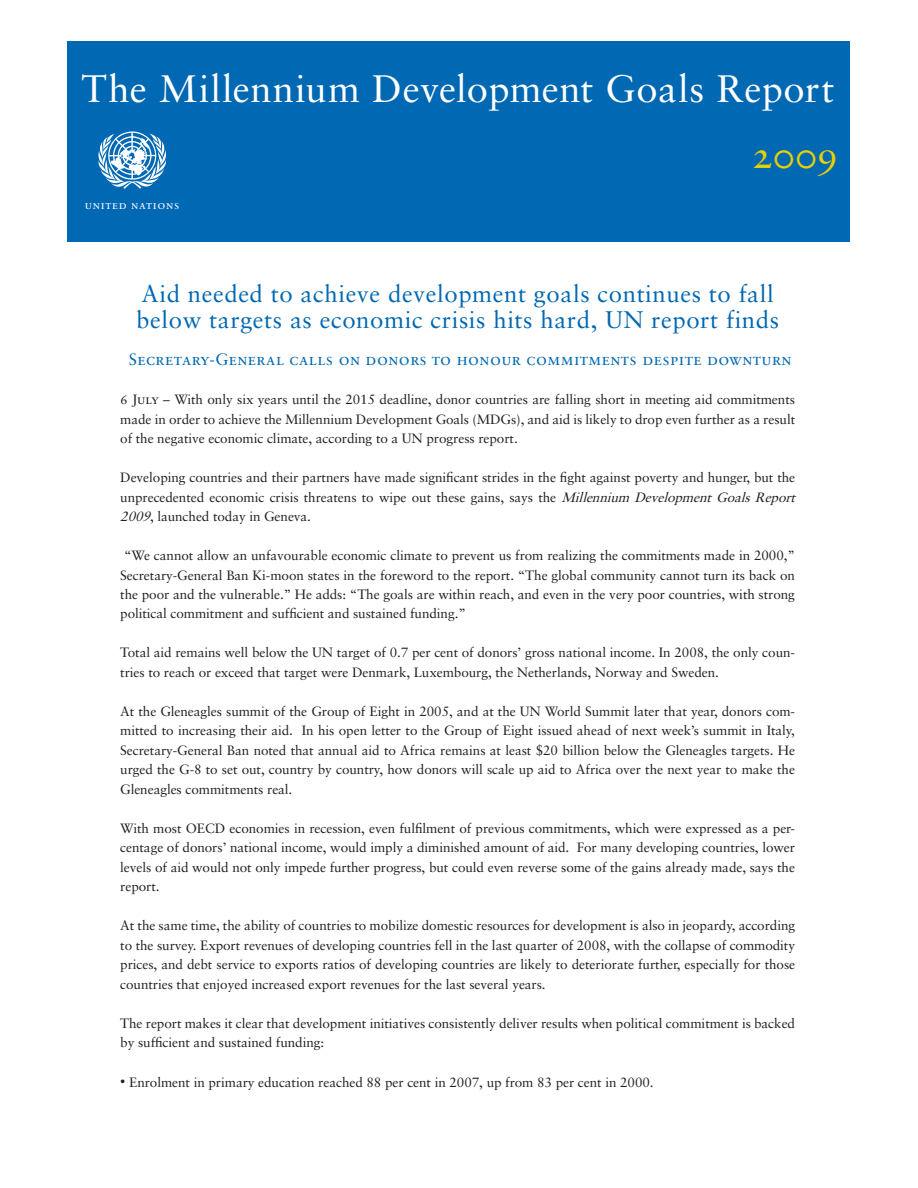
<style>
.page{position:relative;width:918px;height:1188px;background:#fff}
.page>*{position:absolute;margin:0;border:0;box-sizing:border-box;transform-origin:0 0}
.t1{font:39px "Sabon Roman SC";color:#e7d002}
.t2{font:38.25px "Sabon";letter-spacing:.01em;color:#fff}
.t3{font:24px/25.5px "Sabon";letter-spacing:.025em;color:#0168b3}
.t4{font:16.5px "Sabon Roman SC";letter-spacing:.025em;color:#0168b3}
.t5{font:13.5px/19.5px "Sabon";letter-spacing:-.005em;color:#231f20;text-align:justify}
.t6{font:12px "Sabon Roman SC";letter-spacing:.055em;color:#fff}
.s1{font-family:"Sabon Roman SC"}
.s2{font-style:italic}
.s3{font-size:10.5px}
</style>
<div class="page">
<div style="left:68px;top:41px;width:782px;height:201px;background:#0168b3"></div>
<svg style="left:98px;top:131px;width:68px;height:58px"></svg>
<h2 class="t2" style="left:82px;top:66px;width:754px">The Millennium Development Goals Report</h2>
<h1 class="t1" style="left:752px;top:131px;width:88px">2009</h1>
<p class="t6" style="left:85px;top:197px;width:96px">united nations</p>
<h3 class="t3" style="left:136px;top:281px;width:644px">Aid needed to achieve development goals continues to fall below targets as economic crisis hits hard, UN report finds</h3>
<p class="t4" style="left:129px;top:350px;width:665px">Secretary-General calls on donors to honour commitments despite downturn</p>
<p class="t5" style="left:120px;top:389px;width:676px"><span class="s1">6 July</span> – With only six years until the 2015 deadline, donor countries are falling short in meeting aid commitments made in order to achieve the Millennium Development Goals (MDGs), and aid is likely to drop even further as a result of the negative economic climate, according to a UN progress report.</p>
<p class="t5" style="left:120px;top:467px;width:681px;text-align:left">Developing countries and their partners have made significant strides in the fight against poverty and hunger, but the unprecedented economic crisis threatens to wipe out these gains, says the <span class="s2">Millennium Development Goals Report<br>2009</span>, launched today in Geneva.</p>
<p class="t5" style="left:120px;top:545px;width:676px">“We cannot allow an unfavourable economic climate to prevent us from realizing the commitments made in 2000,” Secretary-General Ban Ki-moon states in the foreword to the report. “The global community cannot turn its back on the poor and the vulnerable.” He adds: “The goals are within reach, and even in the very poor countries, with strong political commitment and sufficient and sustained funding.”</p>
<p class="t5" style="left:120px;top:643px;width:676px">Total aid remains well below the UN target of 0.7 per cent of donors’ gross national income. In 2008, the only coun&shy;tries to reach or exceed that target were Denmark, Luxembourg, the Netherlands, Norway and Sweden.</p>
<p class="t5" style="left:120px;top:701px;width:676px">At the Gleneagles summit of the Group of Eight in 2005, and at the UN World Summit later that year, donors com&shy;mitted to increasing their aid. In his open letter to the Group of Eight issued ahead of next week’s summit in Italy, Secretary-General Ban noted that annual aid to Africa remains at least $20 billion below the Gleneagles targets. He urged the G-8 to set out, country by country, how donors will scale up aid to Africa over the next year to make the Gleneagles commitments real.</p>
<p class="t5" style="left:120px;top:818px;width:676px">With most OECD economies in recession, even fulfilment of previous commitments, which were expressed as a per&shy;centage of donors’ national income, would imply a diminished amount of aid. For many developing countries, lower levels of aid would not only impede further progress, but could even reverse some of the gains already made, says the report.</p>
<p class="t5" style="left:120px;top:916px;width:676px">At the same time, the ability of countries to mobilize domestic resources for development is also in jeopardy, according to the survey. Export revenues of developing countries fell in the last quarter of 2008, with the collapse of commodity prices, and debt service to exports ratios of developing countries are likely to deteriorate further, especially for those countries that enjoyed increased export revenues for the last several years.</p>
<p class="t5" style="left:120px;top:1013px;width:676px">The report makes it clear that development initiatives consistently deliver results when political commitment is backed by sufficient and sustained funding:</p>
<p class="t5" style="left:120px;top:1072px;width:535px"><span class="s3">•</span> Enrolment in primary education reached 88 per cent in 2007, up from 83 per cent in 2000.</p>
</div>
